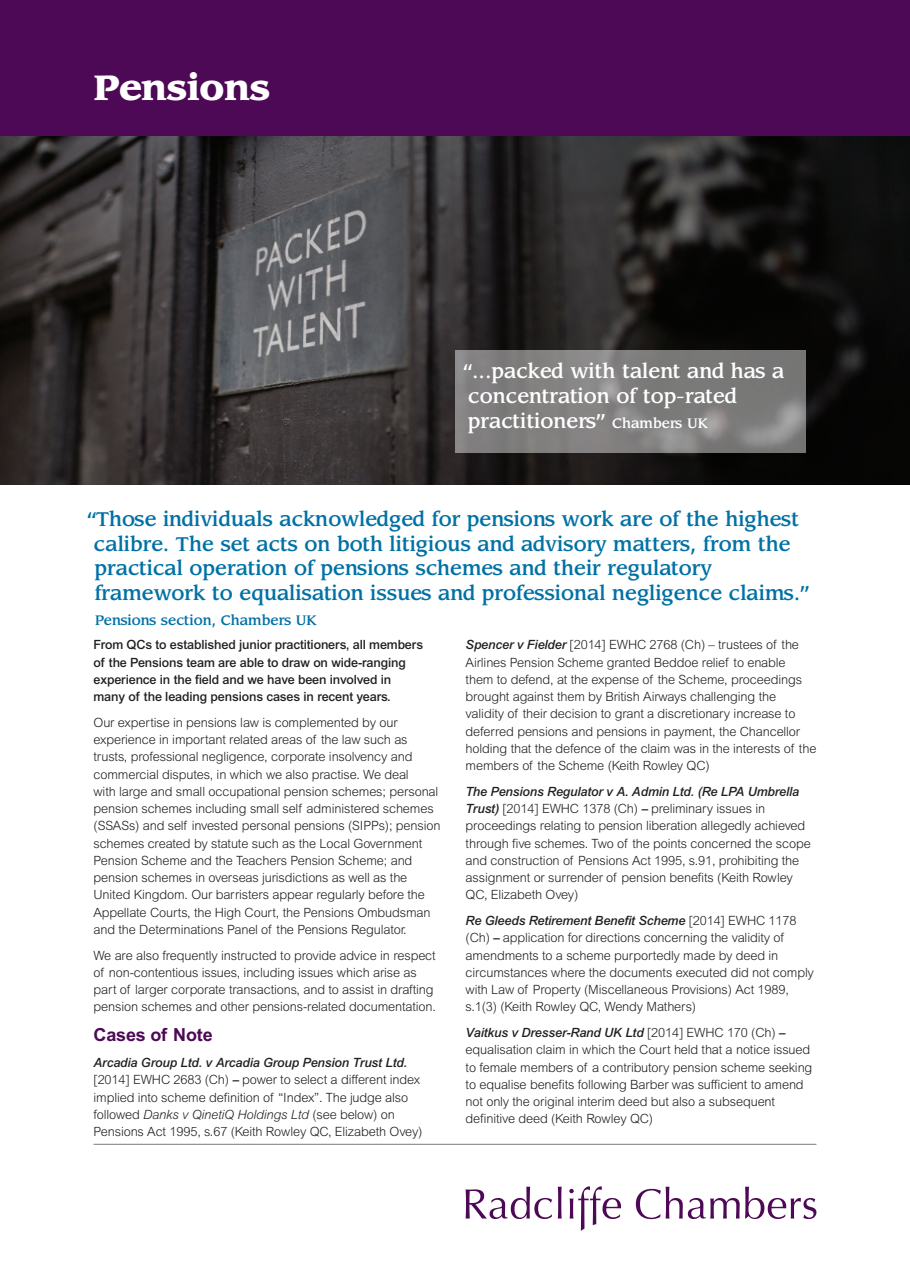
<style>
.page{position:relative;width:910px;height:1280px;background:#fff}
.page>*{position:absolute;margin:0;border:0;box-sizing:border-box;transform-origin:0 0}
.t1{font:900 34.5px "Leawood Std";letter-spacing:-.01em;color:#fff}
.Intro_Leawood{font:500 19.5px/24.8px "Leawood Std";color:#0071a5}
.Intro_Leawood-2{font:500 19.5px/24.8px "Leawood Std";color:#fff}
.Sub_1{font:700 18px "Arial MT Pro";letter-spacing:-.01em;color:#4d0955}
.Intro_Leawood-3{font:500 13.5px "Leawood Std";color:#0071a5}
.Body_copy{font:300 12.75px/17.2px "Arial MT Pro";letter-spacing:-.01em;color:#231f20}
.Body_copy-2{font:500 12.75px/17.2px "Arial MT Pro";letter-spacing:-.01em;color:#231f20}
.s1{font-size:13.5px}
.s2{font-weight:500;font-style:italic}
.s3{font-style:italic}
</style>
<div class="page">
<svg style="left:466px;top:1186px;width:86px;height:33px"></svg>
<svg style="left:558px;top:1186px;width:4px;height:32px"></svg>
<svg style="left:636px;top:1186px;width:180px;height:33px"></svg>
<svg style="left:569px;top:1186px;width:52px;height:45px"></svg>
<hr style="left:94px;top:1144px;width:722px;height:1px;background:#787c82">
<div style="left:0;top:0;width:910px;height:136px;background:#4d0955"></div>
<img style="left:0;top:136px;width:910px;height:349px">
<svg style="left:455px;top:350px;width:351px;height:102px;background:#817f7f"></svg>
<p class="t1" style="left:94px;top:67px;width:179px">Pensions</p>
<p class="Intro_Leawood-2" style="left:463px;top:359px;width:323px">“...packed with talent and has a concentration of top-rated practitioners” <span class="s1">Chambers UK</span></p>
<p class="Intro_Leawood" style="left:94px;top:507px;width:717px;text-indent:-7px">“Those individuals acknowledged for pensions work are of the highest calibre. The set acts on both litigious and advisory matters, from the practical operation of pensions schemes and their regulatory framework to equalisation issues and professional negligence claims.”</p>
<p class="Intro_Leawood-3" style="left:95px;top:612px;width:223px">Pensions section, Chambers UK</p>
<p class="Body_copy-2" style="left:94px;top:637px;width:331px">From QCs to established junior practitioners, all members of the Pensions team are able to draw on wide-ranging experience in the field and we have been involved in many of the leading pensions cases in recent years.</p>
<p class="Body_copy" style="left:94px;top:714px;width:348px">Our expertise in pensions law is complemented by our experience in important related areas of the law such as trusts, professional negligence, corporate insolvency and commercial disputes, in which we also practise. We deal<br>with large and small occupational pension schemes; personal pension schemes including small self administered schemes (SSASs) and self invested personal pensions (SIPPs); pension schemes created by statute such as the Local Government Pension Scheme and the Teachers Pension Scheme; and pension schemes in overseas jurisdictions as well as the United Kingdom. Our barristers appear regularly before the Appellate Courts, the High Court, the Pensions Ombudsman and the Determinations Panel of the Pensions Regulator.</p>
<p class="Body_copy" style="left:94px;top:947px;width:344px">We are also frequently instructed to provide advice in respect of non-contentious issues, including issues which arise as part of larger corporate transactions, and to assist in drafting pension schemes and other pensions-related documentation.</p>
<p class="Sub_1" style="left:94px;top:1024px;width:121px">Cases of Note</p>
<p class="Body_copy" style="left:94px;top:1054px;width:330px"><span class="s2">Arcadia Group Ltd. v Arcadia Group Pension Trust Ltd. </span>[2014] EWHC 2683 (Ch) <span class="s2">–</span> power to select a different index implied into scheme definition of “Index”. The judge also followed <span class="s3">Danks v QinetiQ Holdings Ltd</span> (see below) on Pensions Act 1995, s.67 (Keith Rowley QC, Elizabeth Ovey)</p>
<p class="Body_copy" style="left:466px;top:636px;width:352px"><span class="s2">Spencer v Fielder</span> [2014] EWHC 2768 (Ch) – trustees of the Airlines Pension Scheme granted Beddoe relief to enable them to defend, at the expense of the Scheme, proceedings brought against them by British Airways challenging the validity of their decision to grant a discretionary increase to deferred pensions and pensions in payment, the Chancellor holding that the defence of the claim was in the interests of the members of the Scheme (Keith Rowley QC)</p>
<p class="Body_copy" style="left:466px;top:783px;width:347px"><span class="s2">The Pensions Regulator v A. Admin Ltd. (Re LPA Umbrella Trust)</span> [2014] EWHC 1378 (Ch) <span class="s2">–</span> preliminary issues in proceedings relating to pension liberation allegedly achieved through five schemes. Two of the points concerned the scope and construction of Pensions Act 1995, s.91, prohibiting the assignment or surrender of pension benefits (Keith Rowley QC, Elizabeth Ovey)</p>
<p class="Body_copy" style="left:466px;top:912px;width:350px"><span class="s2">Re Gleeds Retirement Benefit Scheme</span> [2014] EWHC 1178 (Ch) <span class="s2">–</span> application for directions concerning the validity of amendments to a scheme purportedly made by deed in circumstances where the documents executed did not comply with Law of Property (Miscellaneous Provisions) Act 1989, s.1(3) (Keith Rowley QC, Wendy Mathers)</p>
<p class="Body_copy" style="left:466px;top:1024px;width:348px"><span class="s2">Vaitkus v Dresser-Rand UK Ltd</span> [2014] EWHC 170 (Ch) <span class="s2">– </span>equalisation claim in which the Court held that a notice issued to female members of a contributory pension scheme seeking to equalise benefits following Barber was sufficient to amend not only the original interim deed but also a subsequent definitive deed (Keith Rowley QC)</p>
</div>
